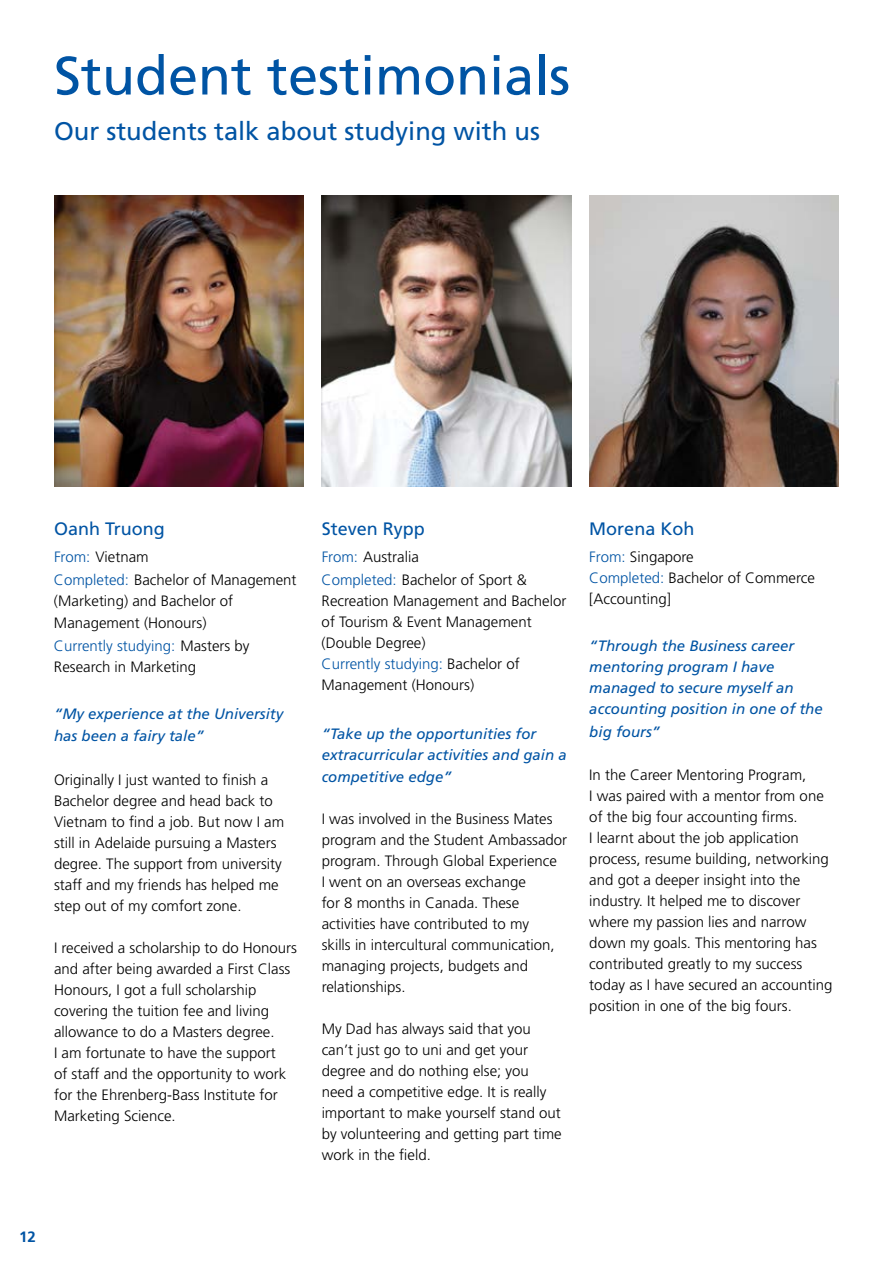
<style>
.page{position:relative;width:893px;height:1263px;background:#fff}
.page>*{position:absolute;margin:0;border:0;box-sizing:border-box;transform-origin:0 0}
.t1{font:54px "Frutiger LT Std";color:#0054a4}
.t2{font:25.5px "Frutiger LT Std";color:#0054a4}
.t3{font:18px "Frutiger LT Std";color:#0054a4}
.t4{font:300 15px/21px "Frutiger LT Std";color:#000}
.t5{font:italic 15px/21px "Frutiger LT Std";color:#0054a4}
.t6{font:700 15px "Frutiger LT Std";color:#0054a4}
.s1{color:#0054a4}
</style>
<div class="page">
<img style="left:54px;top:196px;width:250px;height:290px">
<img style="left:322px;top:196px;width:249px;height:290px">
<img style="left:589px;top:196px;width:250px;height:290px">
<h1 class="t1" style="left:54px;top:44px;width:518px">Student testimonials</h1>
<h2 class="t2" style="left:54px;top:116px;width:488px">Our students talk about studying with us</h2>
<p class="t3" style="left:54px;top:519px;width:112px">Oanh Truong</p>
<p class="t4" style="left:54px;top:546px;width:244px;line-height:22.5px"><span class="s1">From:</span> Vietnam<br><span class="s1">Completed:</span> Bachelor of Management</p>
<p class="t4" style="left:54px;top:589px;width:197px;line-height:22.5px">(Marketing) and Bachelor of<br>Management (Honours)<br><span class="s1">Currently studying:</span> Masters by</p>
<p class="t4" style="left:54px;top:656px;width:144px">Research in Marketing</p>
<p class="t5" style="left:54px;top:702px;width:231px;line-height:22.5px">“My experience at the University has been a fairy tale”</p>
<p class="t4" style="left:54px;top:769px;width:232px">Originally I just wanted to finish a Bachelor degree and head back to Vietnam to find a job. But now I am still in Adelaide pursuing a Masters degree. The support from university staff and my friends has helped me step out of my comfort zone.</p>
<p class="t4" style="left:54px;top:937px;width:245px">I received a scholarship to do Honours and after being awarded a First Class Honours, I got a full scholarship covering the tuition fee and living allowance to do a Masters degree.<br>I am fortunate to have the support<br>of staff and the opportunity to work for the Ehrenberg-Bass Institute for Marketing Science.</p>
<p class="t3" style="left:322px;top:519px;width:105px">Steven Rypp</p>
<p class="t4" style="left:322px;top:546px;width:207px;line-height:22.5px"><span class="s1">From:</span> Australia<br><span class="s1">Completed:</span> Bachelor of Sport &amp;</p>
<p class="t4" style="left:322px;top:590px;width:246px">Recreation Management and Bachelor of Tourism &amp; Event Management (Double Degree)<br><span class="s1">Currently studying:</span> Bachelor of<br>Management (Honours)</p>
<p class="t5" style="left:322px;top:723px;width:247px">“Take up the opportunities for extracurricular activities and gain a</p>
<p class="t5" style="left:322px;top:766px;width:132px">competitive edge”</p>
<p class="t4" style="left:322px;top:809px;width:247px">I was involved in the Business Mates program and the Student Ambassador program. Through Global Experience<br>I went on an overseas exchange<br>for 8 months in Canada. These activities have contributed to my<br>skills in intercultural communication, managing projects, budgets and relationships.</p>
<p class="t4" style="left:322px;top:1019px;width:242px">My Dad has always said that you can’t just go to uni and get your degree and do nothing else; you need a competitive edge. It is really important to make yourself stand out by volunteering and getting part time work in the field.</p>
<p class="t3" style="left:589px;top:519px;width:107px">Morena Koh</p>
<p class="t4" style="left:589px;top:547px;width:227px"><span class="s1">From:</span> Singapore<br><span class="s1">Completed:</span> Bachelor of Commerce [Accounting]</p>
<p class="t5" style="left:589px;top:636px;width:235px">“Through the Business career mentoring program I have managed to secure myself an accounting position in one of the</p>
<p class="t5" style="left:589px;top:721px;width:72px">big fours”</p>
<p class="t4" style="left:589px;top:765px;width:245px">In the Career Mentoring Program,<br>I was paired with a mentor from one of the big four accounting firms.<br>I learnt about the job application process, resume building, networking and got a deeper insight into the industry. It helped me to discover where my passion lies and narrow down my goals. This mentoring has contributed greatly to my success today as I have secured an accounting position in one of the big fours.</p>
<p class="t6" style="left:19px;top:1227px;width:18px">12</p>
</div>
